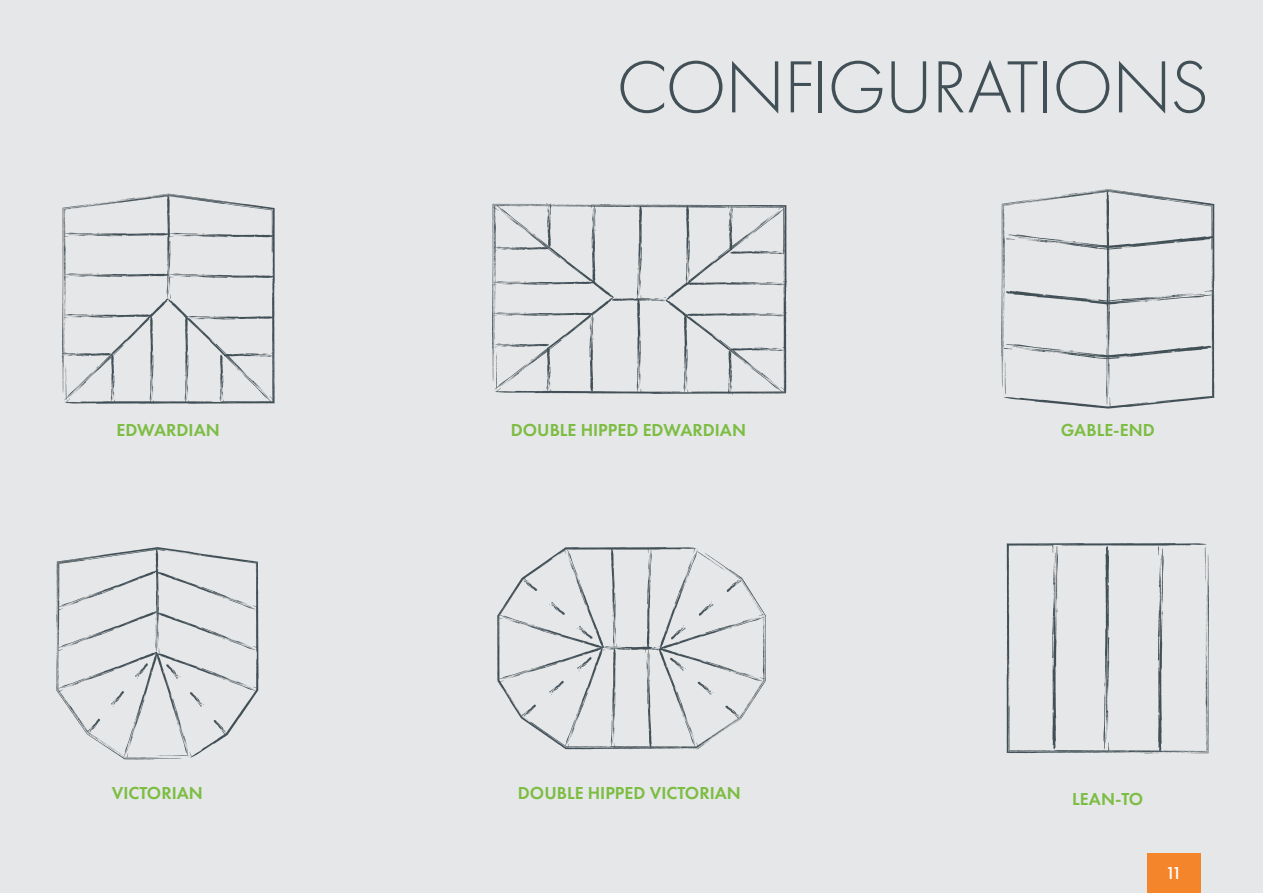
<style>
.page{position:relative;width:1263px;height:893px;background:#e6e7e9}
.page>*{position:absolute;margin:0;border:0;box-sizing:border-box;transform-origin:0 0}
.t1{font:300 76.5px "Futura PT";letter-spacing:-.02em;color:#414f56}
.t2{font:600 18px "Futura PT";color:#7cbd42}
.t3{font:500 18px "Futura PT";color:#fff}
</style>
<div class="page">
<div style="left:1147px;top:854px;width:53px;height:39px;background:#f5852a"></div>
<svg style="left:62px;top:194px;width:213px;height:210px"></svg>
<svg style="left:492px;top:203px;width:295px;height:192px"></svg>
<svg style="left:56px;top:547px;width:203px;height:212px"></svg>
<svg style="left:497px;top:547px;width:269px;height:202px"></svg>
<svg style="left:498px;top:548px;width:266px;height:200px"></svg>
<svg style="left:1007px;top:543px;width:202px;height:210px"></svg>
<svg style="left:1001px;top:189px;width:126px;height:220px"></svg>
<svg style="left:1003px;top:191px;width:211px;height:216px"></svg>
<h1 class="t1" style="left:616px;top:44px;width:594px">CONFIGURATIONS</h1>
<p class="t2" style="left:116px;top:419px;width:105px">EDWARDIAN</p>
<p class="t2" style="left:511px;top:419px;width:237px">DOUBLE HIPPED EDWARDIAN</p>
<p class="t2" style="left:1061px;top:419px;width:95px">GABLE-END</p>
<p class="t2" style="left:112px;top:782px;width:93px">VICTORIAN</p>
<p class="t2" style="left:518px;top:782px;width:224px">DOUBLE HIPPED VICTORIAN</p>
<p class="t2" style="left:1072px;top:788px;width:73px">LEAN-TO</p>
<p class="t3" style="left:1165px;top:862px;width:18px">11</p>
</div>
